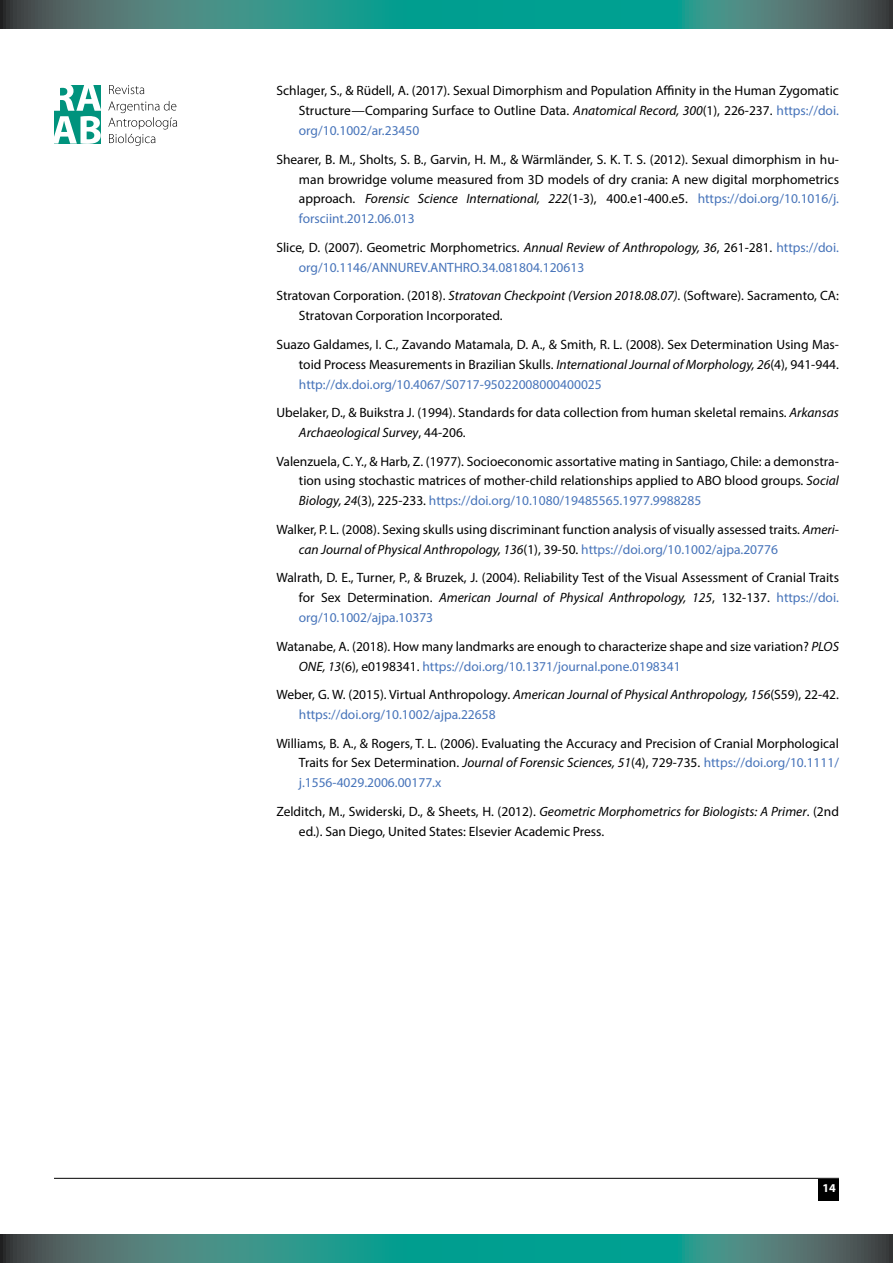
<style>
.page{position:relative;width:893px;height:1263px;background:#fff}
.page>*{position:absolute;margin:0;border:0;box-sizing:border-box;transform-origin:0 0}
.t1{font:13.5px/20px "Myriad Pro";color:#000;text-align:justify}
.t2{font:13.5px/20px "Myriad Pro";color:#4774ba}
.t3{font:700 12px "Myriad Pro";color:#fff}
.s1{font-style:italic}
.s2{color:#4774ba}
.s3{color:#000}
.s4{font-style:italic;color:#000}
</style>
<div class="page">
<div style="left:819px;top:1179px;width:20px;height:21px;background:#000"></div>
<hr style="left:54px;top:1178px;width:785px;height:1px;background:#000">
<svg style="left:0;top:0;width:893px;height:28px;background:#2c887f"></svg>
<svg style="left:0;top:1234px;width:893px;height:29px;background:#2c887f"></svg>
<svg style="left:108px;top:101px;width:69px;height:45px"></svg>
<svg style="left:109px;top:85px;width:35px;height:9px"></svg>
<svg style="left:54px;top:85px;width:47px;height:59px"></svg>
<p class="t1" style="left:299px;top:80px;width:542px;text-indent:-23px">Schlager, S., &amp; Rüdell, A. (2017). Sexual Dimorphism and Population Affinity in the Human Zygomatic Structure—Comparing Surface to Outline Data. <span class="s1">Anatomical Record, 300</span>(1), 226-237. <span class="s2">https://doi. org/10.1002/ar.23450</span></p>
<p class="t1" style="left:299px;top:149px;width:542px;text-indent:-23px">Shearer, B. M., Sholts, S. B., Garvin, H. M., &amp; Wärmländer, S. K. T. S. (2012). Sexual dimorphism in hu&shy;man browridge volume measured from 3D models of dry crania: A new digital morphometrics approach. <span class="s1">Forensic Science International, 222</span>(1-3), 400.e1-400.e5. <span class="s2">https://doi.org/10.1016/j. forsciint.2012.06.013</span></p>
<p class="t2" style="left:299px;top:237px;width:542px;text-indent:-23px"><span class="s3">Slice, D. (2007). Geometric Morphometrics.</span> <span class="s4">Annual Review of Anthropology, 36</span><span class="s3">, 261-281.</span> https://doi. org/10.1146/ANNUREV.ANTHRO.34.081804.120613</p>
<p class="t1" style="left:299px;top:286px;width:541px;text-indent:-23px">Stratovan Corporation. (2018). <span class="s1">Stratovan Checkpoint (Version 2018.08.07)</span>. (Software). Sacramento, CA:<br>Stratovan Corporation Incorporated.</p>
<p class="t1" style="left:299px;top:334px;width:542px;text-indent:-23px">Suazo Galdames, I. C., Zavando Matamala, D. A., &amp; Smith, R. L. (2008). Sex Determination Using Mas&shy;toid Process Measurements in Brazilian Skulls. <span class="s1">International Journal of Morphology, 26</span>(4), 941-944. <span class="s2">http://dx.doi.org/10.4067/S0717-95022008000400025</span></p>
<p class="t1" style="left:299px;top:402px;width:541px;text-indent:-23px">Ubelaker, D., &amp; Buikstra J. (1994). Standards for data collection from human skeletal remains. <span class="s1">Arkansas<br>Archaeological Survey</span>, 44-206.</p>
<p class="t1" style="left:299px;top:451px;width:542px;text-indent:-23px">Valenzuela, C. Y., &amp; Harb, Z. (1977). Socioeconomic assortative mating in Santiago, Chile: a demonstra&shy;tion using stochastic matrices of mother-child relationships applied to ABO blood groups. <span class="s1">Social Biology, 24</span>(3), 225-233. <span class="s2">https://doi.org/10.1080/19485565.1977.9988285</span></p>
<p class="t1" style="left:299px;top:519px;width:542px;text-indent:-23px">Walker, P. L. (2008). Sexing skulls using discriminant function analysis of visually assessed traits. <span class="s1">Ameri&shy;can Journal of Physical Anthropology, 136</span>(1), 39-50. <span class="s2">https://doi.org/10.1002/ajpa.20776</span></p>
<p class="t1" style="left:299px;top:568px;width:542px;text-indent:-23px">Walrath, D. E., Turner, P., &amp; Bruzek, J. (2004). Reliability Test of the Visual Assessment of Cranial Traits for Sex Determination. <span class="s1">American Journal of Physical Anthropology, 125</span>, 132-137. <span class="s2">https://doi. org/10.1002/ajpa.10373</span></p>
<p class="t1" style="left:299px;top:636px;width:542px;text-indent:-23px">Watanabe, A. (2018). How many landmarks are enough to characterize shape and size variation? <span class="s1">PLOS<br>ONE, 13</span>(6), e0198341. <span class="s2">https://doi.org/10.1371/journal.pone.0198341</span></p>
<p class="t1" style="left:299px;top:684px;width:542px;text-indent:-23px">Weber, G. W. (2015). Virtual Anthropology. <span class="s1">American Journal of Physical Anthropology, 156</span>(S59), 22-42. <span class="s2">https://doi.org/10.1002/ajpa.22658</span></p>
<p class="t1" style="left:299px;top:733px;width:542px;text-indent:-23px">Williams, B. A., &amp; Rogers, T. L. (2006). Evaluating the Accuracy and Precision of Cranial Morphological Traits for Sex Determination. <span class="s1">Journal of Forensic Sciences, 51</span>(4), 729-735. <span class="s2">https://doi.org/10.1111/ j.1556-4029.2006.00177.x</span></p>
<p class="t1" style="left:299px;top:801px;width:542px;text-indent:-23px">Zelditch, M., Swiderski, D., &amp; Sheets, H. (2012). <span class="s1">Geometric Morphometrics for Biologists: A Primer</span>. (2nd ed.). San Diego, United States: Elsevier Academic Press.</p>
<p class="t3" style="left:822px;top:1180px;width:15px">14</p>
</div>
